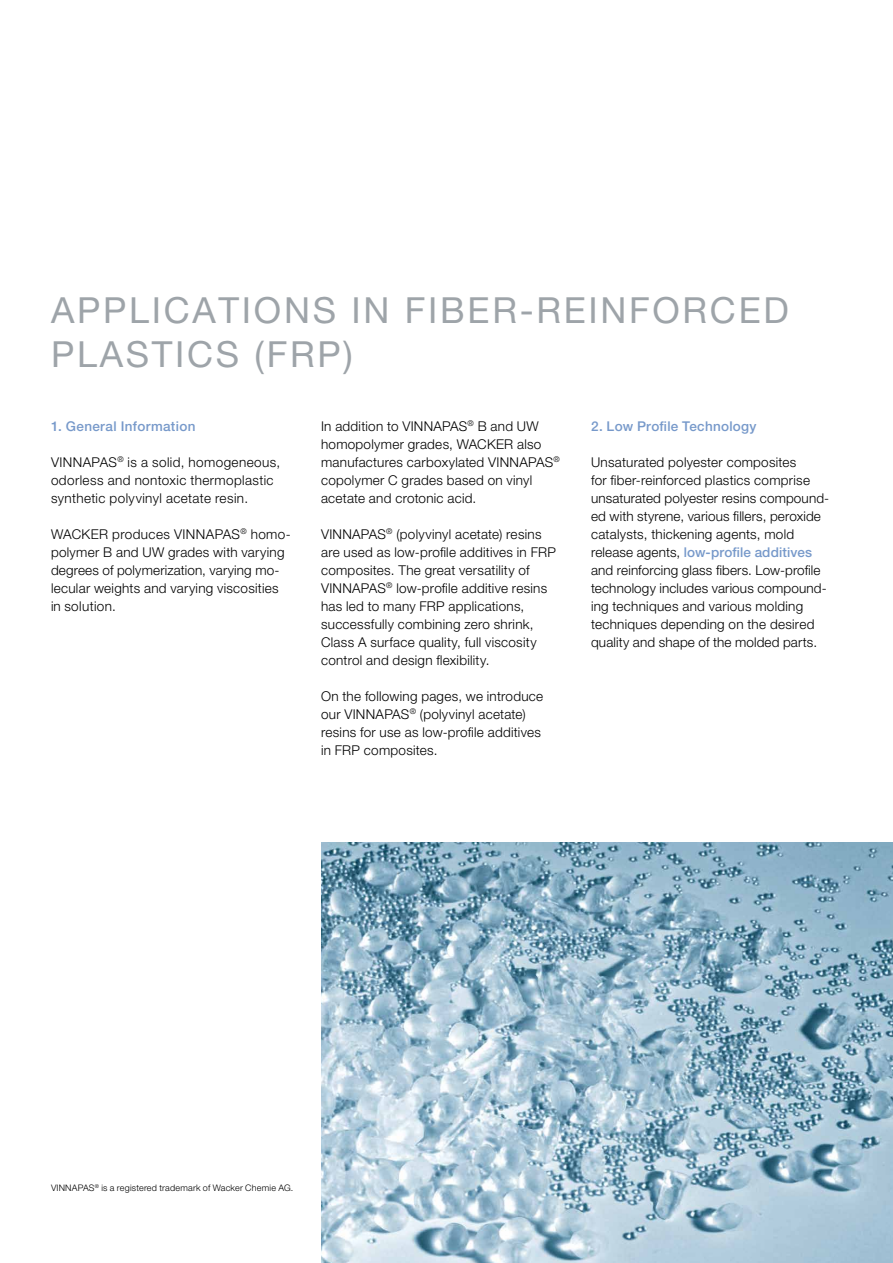
<style>
.page{position:relative;width:893px;height:1263px;background:#fff}
.page>*{position:absolute;margin:0;border:0;box-sizing:border-box;transform-origin:0 0}
.t1{font:36px/43.2px "Helvetica Neue LT Pro";letter-spacing:.075em;color:#9ea4a9}
.t2{font:300 13.5px/18px "Helvetica Neue LT Pro";letter-spacing:.02em;color:#000}
.t3{font:500 13.5px "Helvetica Neue LT Pro";letter-spacing:.025em;color:#7799ca}
.t4{font:300 9px "Helvetica Neue LT Pro";letter-spacing:.025em;color:#000}
.s1{font-weight:500;color:#7799ca}
</style>
<div class="page">
<img style="left:321px;top:842px;width:572px;height:421px">
<h1 class="t1" style="left:51px;top:288px;width:735px">APPLICATIONS IN FIBER-REINFORCED<br>PLASTICS (FRP</h1>
<h1 class="t1" style="left:343px;top:332px;width:11px">)</h1>
<p class="t3" style="left:51px;top:418px;width:146px">1. General Information</p>
<p class="t2" style="left:51px;top:453px;width:231px">VINNAPAS<sup>®</sup> is a solid, homogeneous, odorless and nontoxic thermoplastic synthetic polyvinyl acetate resin.</p>
<p class="t2" style="left:51px;top:524px;width:241px">WACKER produces VINNAPAS<sup>®</sup> homo&shy;polymer B and UW grades with varying degrees of polymerization, varying mo&shy;lecular weights and varying viscosities in solution.</p>
<p class="t2" style="left:321px;top:416px;width:240px">In addition to VINNAPAS<sup>®</sup> B and UW homopolymer grades, WACKER also manufactures carboxylated VINNAPAS<sup>® </sup>copolymer C grades based on vinyl acetate and crotonic acid.</p>
<p class="t2" style="left:321px;top:525px;width:236px">VINNAPAS<sup>®</sup> (polyvinyl acetate) resins are used as low-profile additives in FRP composites. The great versatility of VINNAPAS<sup>®</sup> low-profile additive resins has led to many FRP applications, successfully combining zero shrink, Class A surface quality, full viscosity control and design flexibility.</p>
<p class="t2" style="left:321px;top:686px;width:224px">On the following pages, we introduce our VINNAPAS<sup>®</sup> (polyvinyl acetate) resins for use as low-profile additives in FRP composites.</p>
<p class="t3" style="left:591px;top:418px;width:167px">2. Low Profile Technology</p>
<p class="t2" style="left:591px;top:452px;width:240px">Unsaturated polyester composites<br>for fiber-reinforced plastics comprise unsaturated polyester resins compound&shy;ed with styrene, various fillers, peroxide catalysts, thickening agents, mold release agents, <span class="s1">low-profile additives </span>and reinforcing glass fibers. Low-profile technology includes various compound&shy;ing techniques and various molding techniques depending on the desired quality and shape of the molded parts.</p>
<p class="t4" style="left:51px;top:1182px;width:244px">VINNAPAS<sup>®</sup> is a registered trademark of Wacker Chemie AG.</p>
</div>
